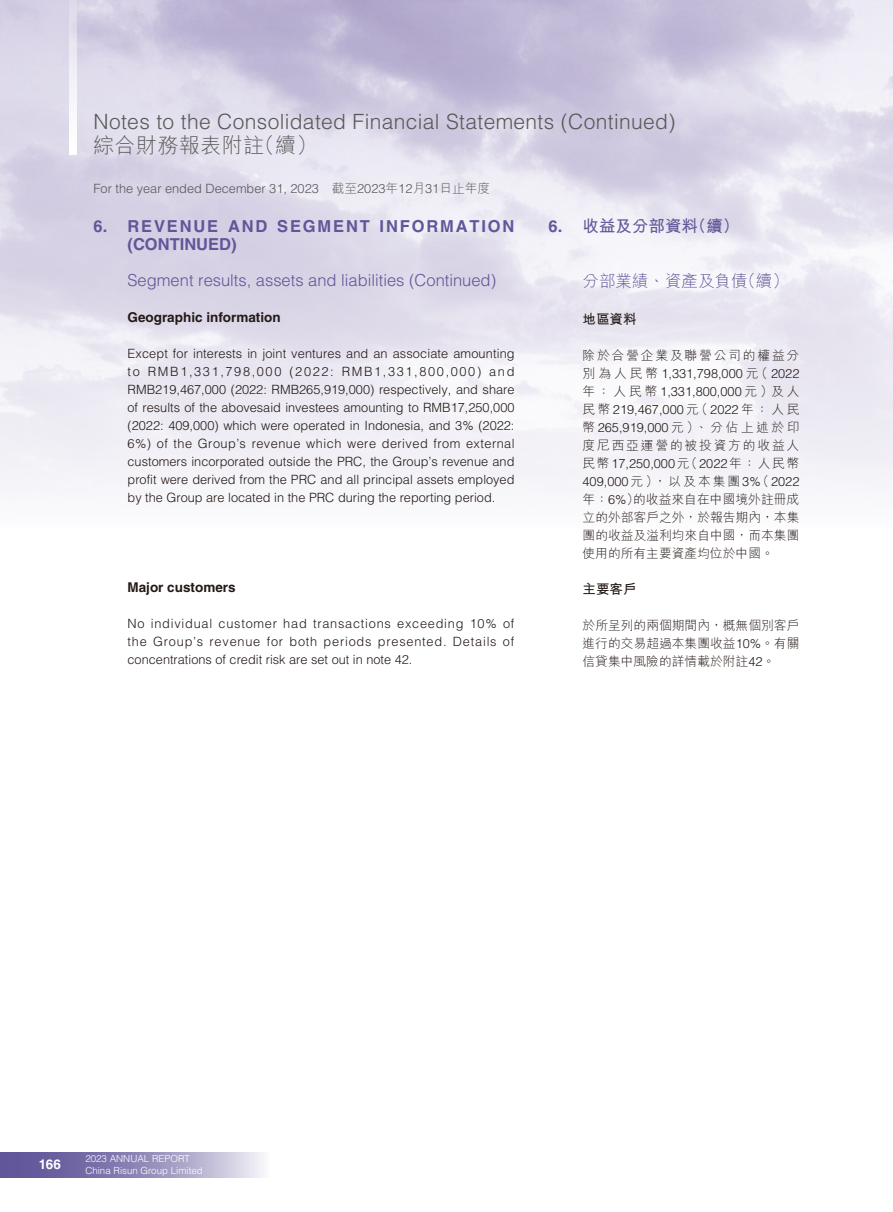
<style>
.page{position:relative;width:893px;height:1212px;background:#fff}
.page>*{position:absolute;margin:0;border:0;box-sizing:border-box;transform-origin:0 0}
.t1{font:300 21px "Helvetica LT Std";letter-spacing:.015em;color:#595857}
.t2{font:300 21px "M Hei HK";letter-spacing:.015em;color:#595857}
.t3{font:300 16.5px "Helvetica LT Std";color:#615699}
.t4{font:700 16.5px/18px "Helvetica LT Std";letter-spacing:.11em;color:#615699}
.t5{font:300 16.5px "M Hei HK";color:#615699}
.t6{font:700 16.5px "M Hei HK";color:#615699}
.t7{font:700 13.5px "Helvetica LT Std";color:#231916}
.t8{font:700 13.5px "M Hei HK";color:#231916}
.t9{font:700 13.5px "Helvetica LT Std";color:#fff}
.t10{font:300 12.75px/18px "Helvetica LT Std";color:#231916;text-align:justify}
.t11{font:300 12.75px/18px "M Hei HK";color:#231916;text-align:justify}
.t12{font:300 12.75px "Helvetica LT Std";color:#595857}
.t13{font:300 12.75px "M Hei HK";letter-spacing:.145em;color:#231916}
.t14{font:300 9.75px/11.7px "Helvetica LT Std";color:#fff}
.s1{font-family:"M Hei HK"}
.s2{font-family:"Helvetica LT Std"}
</style>
<div class="page">
<svg style="left:0;top:0;width:893px;height:489px"></svg>
<svg style="left:69px;top:0;width:7px;height:155px"></svg>
<svg style="left:0;top:1152px;width:262px;height:26px;background:#948dba"></svg>
<h1 class="t1" style="left:94px;top:108px;width:583px">Notes to the Consolidated Financial Statements (Continued)</h1>
<h1 class="t2" style="left:94px;top:134px;width:226px">綜合財務報表附註（續）</h1>
<p class="t12" style="left:94px;top:181px;width:398px">For the year ended December 31, 2023 <span class="s1">截至</span>2023<span class="s1">年</span>12<span class="s1">月</span>31<span class="s1">日止年度</span></p>
<p class="t4" style="left:128px;top:217px;width:388px;text-indent:-34px">6. REVENUE AND SEGMENT INFORMATION (CONTINUED)</p>
<p class="t3" style="left:128px;top:269px;width:370px">Segment results, assets and liabilities (Continued)</p>
<p class="t7" style="left:128px;top:309px;width:155px">Geographic information</p>
<p class="t10" style="left:128px;top:344px;width:389px">Except for interests in joint ventures and an associate amounting to RMB1,331,798,000 (2022: RMB1,331,800,000) and RMB219,467,000 (2022: RMB265,919,000) respectively, and share of results of the abovesaid investees amounting to RMB17,250,000 (2022: 409,000) which were operated in Indonesia, and 3% (2022:<br>6%) of the Group’s revenue which were derived from external customers incorporated outside the PRC, the Group’s revenue and profit were derived from the PRC and all principal assets employed by the Group are located in the PRC during the reporting period.</p>
<p class="t7" style="left:128px;top:579px;width:110px">Major customers</p>
<p class="t10" style="left:128px;top:614px;width:388px">No individual customer had transactions exceeding 10% of the Group’s revenue for both periods presented. Details of concentrations of credit risk are set out in note 42.</p>
<p class="t6" style="left:549px;top:214px;width:192px"><span class="s2">6.</span> 收益及分部資料（續）</p>
<p class="t5" style="left:583px;top:273px;width:208px">分部業績、資產及負債（續）</p>
<p class="t8" style="left:583px;top:309px;width:55px">地區資料</p>
<p class="t13" style="left:583px;top:348px;width:218px">除於合營企業及聯營公司的權益分</p>
<p class="t10" style="left:583px;top:364px;width:218px"><span class="s1">別為人民幣</span> 1,331,798,000 <span class="s1">元（</span> 2022<span class="s1">年：人民幣</span> 1,331,800,000 <span class="s1">元）及人民幣</span> 219,467,000 <span class="s1">元（</span> 2022 <span class="s1">年：人民幣</span> 265,919,000 <span class="s1">元）、分佔上述於印</span></p>
<p class="t13" style="left:583px;top:438px;width:218px">度尼西亞運營的被投資方的收益人</p>
<p class="t10" style="left:583px;top:454px;width:218px"><span class="s1">民幣</span>17,250,000<span class="s1">元（</span>2022<span class="s1">年：人民幣<br></span>409,000<span class="s1">元），以及本集團</span> 3%<span class="s1">（</span> 2022</p>
<p class="t11" style="left:583px;top:490px;width:218px">年：<span class="s2">6%</span>）的收益來自在中國境外註冊成立的外部客戶之外，於報告期內，本集團的收益及溢利均來自中國，而本集團使用的所有主要資產均位於中國。</p>
<p class="t8" style="left:583px;top:579px;width:55px">主要客戶</p>
<p class="t11" style="left:583px;top:616px;width:218px">於所呈列的兩個期間內，概無個別客戶進行的交易超過本集團收益<span class="s2">10%</span>。有關信貸集中風險的詳情載於附註<span class="s2">42</span>。</p>
<p class="t9" style="left:39px;top:1155px;width:24px">166</p>
<p class="t14" style="left:85px;top:1153px;width:119px">2023 ANNUAL REPORT<br>China Risun Group Limited</p>
</div>
